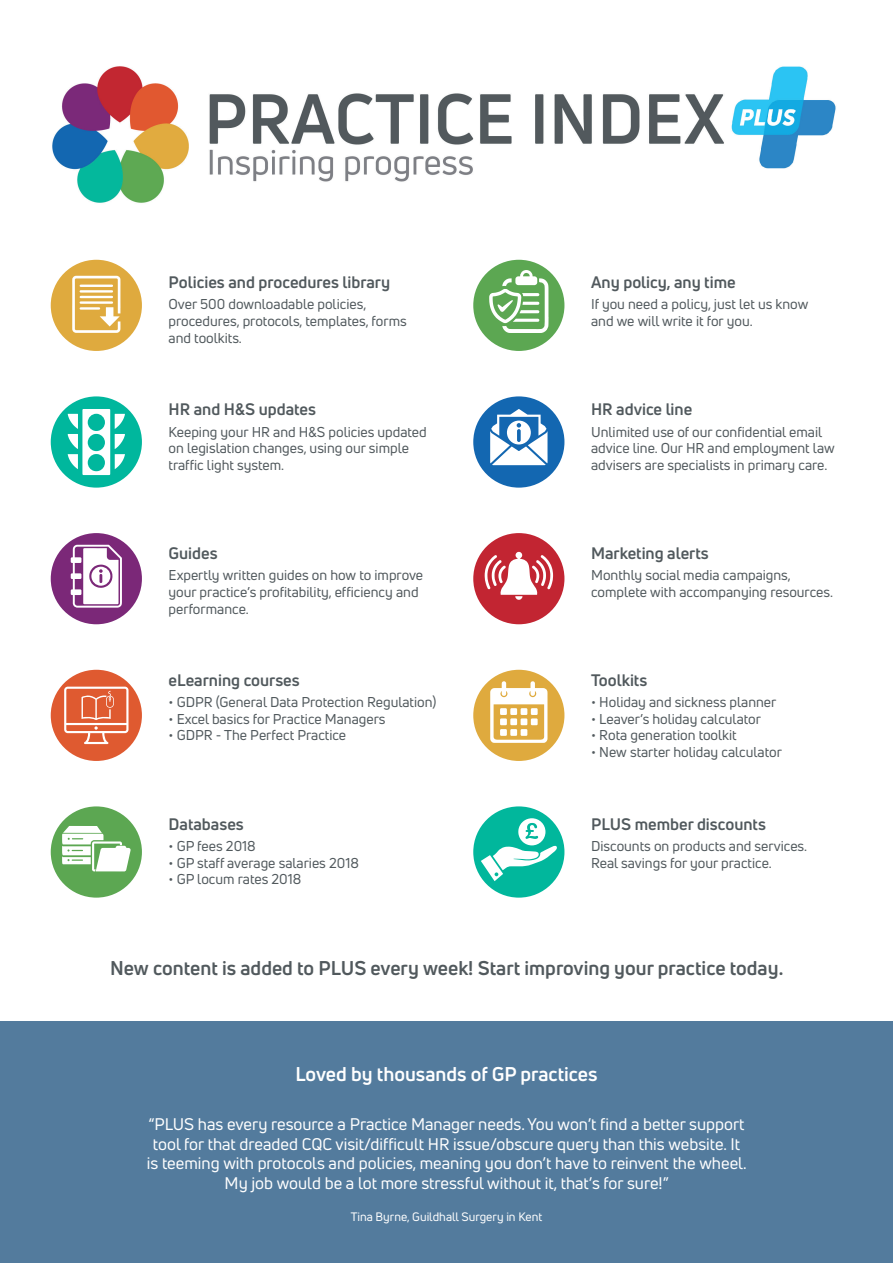
<style>
.page{position:relative;width:893px;height:1263px;background:#fff}
.page>*{position:absolute;margin:0;border:0;box-sizing:border-box;transform-origin:0 0}
.t1{font:700 19.5px "Uni Neue";color:#51595d}
.t2{font:700 19.5px "Uni Neue";color:#fff}
.t3{font:16.5px/19.8px "Uni Neue";color:#fff;text-align:center}
.t4{font:700 16.35px "Uni Neue";color:#51595d}
.t5{font:13.95px/16.8px "Uni Neue";color:#51595d}
.t6{font:12px "Uni Neue";color:#fff}
</style>
<div class="page">
<div style="left:0;top:1021px;width:893px;height:242px;background:#537b9d"></div>
<div style="left:51px;top:260px;width:91px;height:91px;background:#dfaa3e;border-radius:50%"></div>
<svg style="left:72px;top:276px;width:48px;height:57px"></svg>
<div style="left:473px;top:260px;width:91px;height:91px;background:#5ca752;border-radius:50%"></div>
<svg style="left:489px;top:270px;width:60px;height:63px"></svg>
<div style="left:51px;top:396px;width:91px;height:92px;background:#00b79d;border-radius:50%"></div>
<svg style="left:68px;top:409px;width:57px;height:66px"></svg>
<div style="left:473px;top:396px;width:91px;height:92px;background:#1367b1;border-radius:50%"></div>
<svg style="left:490px;top:409px;width:58px;height:56px"></svg>
<div style="left:51px;top:533px;width:91px;height:91px;background:#7b2878;border-radius:50%"></div>
<svg style="left:71px;top:545px;width:51px;height:63px"></svg>
<div style="left:473px;top:533px;width:91px;height:91px;background:#c22532;border-radius:50%"></div>
<svg style="left:485px;top:552px;width:68px;height:48px"></svg>
<div style="left:51px;top:670px;width:91px;height:91px;background:#df5a30;border-radius:50%"></div>
<svg style="left:64px;top:687px;width:65px;height:57px"></svg>
<div style="left:473px;top:670px;width:91px;height:91px;background:#dfaa3e;border-radius:50%"></div>
<svg style="left:490px;top:681px;width:58px;height:62px"></svg>
<div style="left:51px;top:806px;width:91px;height:92px;background:#5ca752;border-radius:50%"></div>
<svg style="left:62px;top:826px;width:69px;height:45px"></svg>
<div style="left:473px;top:806px;width:91px;height:92px;background:#01b79c;border-radius:50%"></div>
<svg style="left:481px;top:818px;width:76px;height:63px"></svg>
<img style="left:52px;top:66px;width:784px;height:137px">
<p class="t4" style="left:169px;top:272px;width:223px">Policies and procedures library</p>
<p class="t5" style="left:169px;top:296px;width:240px">Over 500 downloadable policies, procedures, protocols, templates, forms and toolkits.</p>
<p class="t4" style="left:169px;top:399px;width:149px">HR and H&amp;S updates</p>
<p class="t5" style="left:169px;top:423px;width:260px">Keeping your HR and H&amp;S policies updated on legislation changes, using our simple traffic light system.</p>
<p class="t4" style="left:169px;top:543px;width:51px">Guides</p>
<p class="t5" style="left:169px;top:567px;width:256px">Expertly written guides on how to improve your practice’s profitability, efficiency and performance.</p>
<p class="t4" style="left:169px;top:669px;width:133px">eLearning courses</p>
<p class="t5" style="left:169px;top:693px;width:269px">• GDPR (General Data Protection Regulation)</p>
<p class="t5" style="left:169px;top:710px;width:218px">• Excel basics for Practice Managers</p>
<p class="t5" style="left:169px;top:727px;width:179px">• GDPR - The Perfect Practice</p>
<p class="t4" style="left:169px;top:813px;width:77px">Databases</p>
<p class="t5" style="left:169px;top:837px;width:89px">• GP fees 2018</p>
<p class="t5" style="left:169px;top:854px;width:192px">• GP staff average salaries 2018</p>
<p class="t5" style="left:169px;top:871px;width:134px">• GP locum rates 2018</p>
<p class="t4" style="left:591px;top:272px;width:146px">Any policy, any time</p>
<p class="t5" style="left:591px;top:296px;width:219px">If you need a policy, just let us know and we will write it for you.</p>
<p class="t4" style="left:591px;top:399px;width:103px">HR advice line</p>
<p class="t5" style="left:591px;top:423px;width:245px">Unlimited use of our confidential email advice line. Our HR and employment law advisers are specialists in primary care.</p>
<p class="t4" style="left:591px;top:543px;width:119px">Marketing alerts</p>
<p class="t5" style="left:591px;top:567px;width:243px">Monthly social media campaigns, complete with accompanying resources.</p>
<p class="t4" style="left:591px;top:669px;width:58px">Toolkits</p>
<p class="t5" style="left:591px;top:693px;width:187px">• Holiday and sickness planner</p>
<p class="t5" style="left:591px;top:710px;width:171px">• Leaver’s holiday calculator</p>
<p class="t5" style="left:591px;top:727px;width:147px">• Rota generation toolkit</p>
<p class="t5" style="left:591px;top:744px;width:192px">• New starter holiday calculator</p>
<p class="t4" style="left:591px;top:813px;width:176px">PLUS member discounts</p>
<p class="t5" style="left:591px;top:837px;width:218px">Discounts on products and services.<br>Real savings for your practice.</p>
<h1 class="t1" style="left:110px;top:956px;width:675px">New content is added to PLUS every week! Start improving your practice today.</h1>
<h1 class="t2" style="left:295px;top:1061px;width:304px">Loved by thousands of GP practices</h1>
<p class="t3" style="left:147px;top:1114px;width:601px">“PLUS has every resource a Practice Manager needs. You won’t find a better support tool for that dreaded CQC visit/difficult HR issue/obscure query than this website. It is teeming with protocols and policies, meaning you don’t have to reinvent the wheel.<br>My job would be a lot more stressful without it, that’s for sure!”</p>
<p class="t6" style="left:351px;top:1209px;width:193px">Tina Byrne, Guildhall Surgery in Kent</p>
</div>
